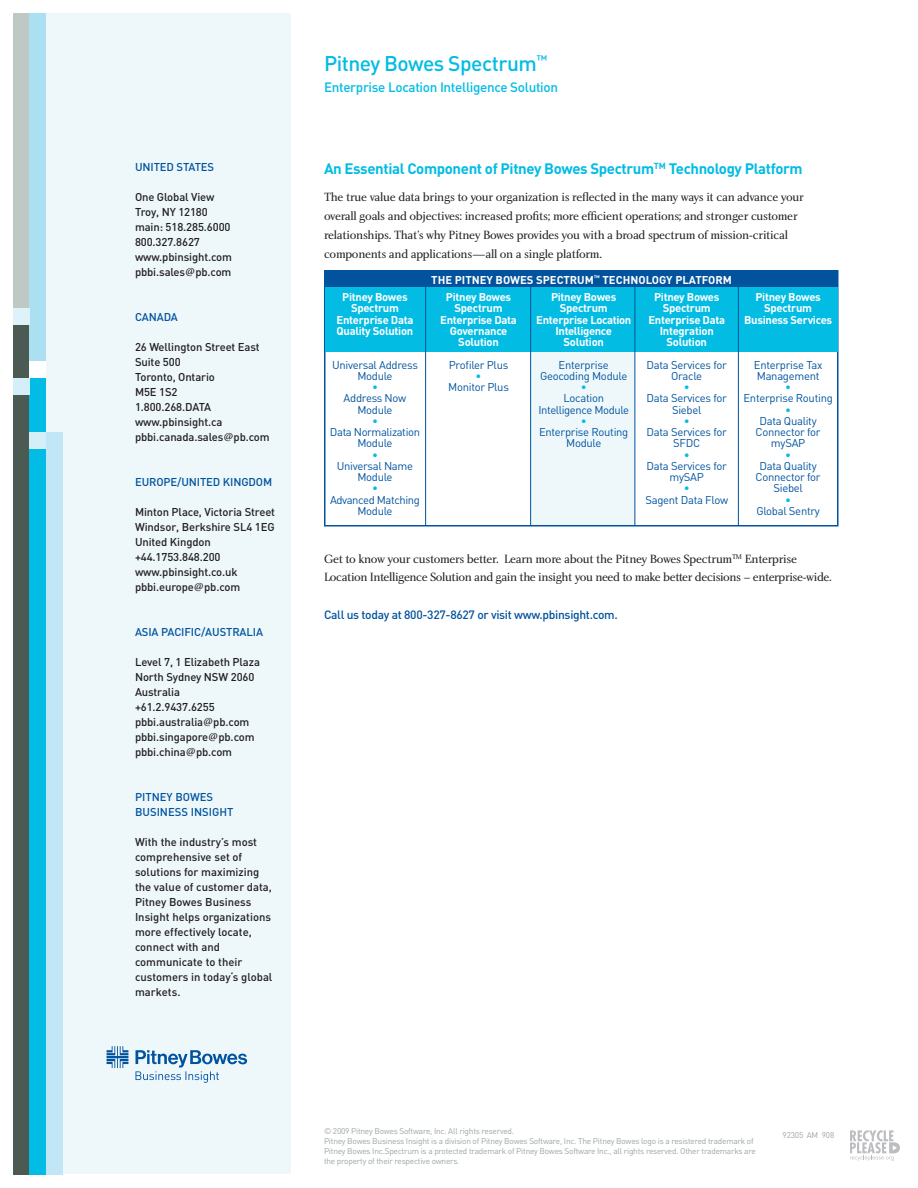
<style>
.page{position:relative;width:918px;height:1188px;background:#fff}
.page>*{position:absolute;margin:0;border:0;box-sizing:border-box;transform-origin:0 0}
.t1{font:500 21px "DIN";letter-spacing:-.025em;color:#02bce4}
.t2{font:700 15px "DIN";letter-spacing:-.025em;color:#02bce4}
.t3{font:500 13.5px "DIN";letter-spacing:-.025em;color:#02bce4}
.t4{font:12.3px/18.8px "Charlotte Book Plain";letter-spacing:-.025em;color:#231f20}
.t5{font:500 12px "DIN";letter-spacing:-.025em;color:#01539e}
.t6{font:500 11.25px/15px "DIN";letter-spacing:-.01em;color:#231f20}
.Plain_Text{font:11.25px/11.2px "DIN";letter-spacing:-.025em;color:#01539e;text-align:center}
.Plain_Text-2{font:700 11.25px/11.2px "DIN";letter-spacing:-.025em;color:#fff;text-align:center}
.t7{font:500 11.25px "DIN";letter-spacing:-.01em;color:#01539e}
.Plain_Text-3{font:700 11.25px "DIN";color:#fff}
.Plain_Text-4{font:11.25px "DIN";color:#02bce4}
.Plain_Text-5{font:8.25px/9.9px "DIN";letter-spacing:-.025em;color:#9aa79f}
.s1{font-family:"Charlotte Sans Bold Plain";font-weight:400}
</style>
<div class="page">
<div style="left:14px;top:14px;width:16px;height:310px;background:#bfc8c3"></div>
<div style="left:14px;top:324px;width:16px;height:850px;background:#4b5a52"></div>
<div style="left:30px;top:14px;width:16px;height:364px;background:#abe0f3"></div>
<div style="left:30px;top:362px;width:16px;height:16px;background:#fff"></div>
<div style="left:30px;top:378px;width:16px;height:796px;background:#02bce5"></div>
<div style="left:30px;top:432px;width:16px;height:16px;background:#d5eff8"></div>
<div style="left:14px;top:378px;width:16px;height:16px;background:#d5eff8"></div>
<div style="left:46px;top:14px;width:244px;height:1160px;background:#eef8fb"></div>
<div style="left:46px;top:432px;width:16px;height:742px;background:#c1e7f6"></div>
<div style="left:14px;top:308px;width:16px;height:16px;background:#def2f9"></div>
<svg style="left:107px;top:1046px;width:140px;height:37px"></svg>
<svg style="left:850px;top:1130px;width:50px;height:31px"></svg>
<div style="left:530px;top:344px;width:105px;height:181px;background:#eef8fb"></div>
<div style="left:324px;top:270px;width:514px;height:256px;border:2px solid #01539e"></div>
<div style="left:325px;top:286px;width:513px;height:66px;background:#02bce4"></div>
<div style="left:325px;top:272px;width:513px;height:15px;background:#01539e"></div>
<hr style="left:425px;top:285px;width:1px;height:241px;background:#01539e">
<hr style="left:530px;top:285px;width:1px;height:241px;background:#01539e">
<hr style="left:634px;top:285px;width:1px;height:241px;background:#01539e">
<hr style="left:738px;top:285px;width:1px;height:241px;background:#01539e">
<p class="t7" style="left:135px;top:160px;width:81px">UNITED STATES</p>
<p class="t6" style="left:135px;top:189px;width:81px">One Global View</p>
<p class="t6" style="left:135px;top:204px;width:74px">Troy, NY 12180</p>
<p class="t6" style="left:135px;top:219px;width:97px">main: 518.285.6000</p>
<p class="t6" style="left:135px;top:234px;width:66px">800.327.8627</p>
<p class="t6" style="left:135px;top:249px;width:99px">www.pbinsight.com</p>
<p class="t6" style="left:135px;top:264px;width:98px">pbbi.sales<span class="s1">@</span>pb.com</p>
<p class="t7" style="left:135px;top:310px;width:44px">CANADA</p>
<p class="t6" style="left:135px;top:339px;width:126px">26 Wellington Street East</p>
<p class="t6" style="left:135px;top:354px;width:47px">Suite 500</p>
<p class="t6" style="left:135px;top:369px;width:81px">Toronto, Ontario</p>
<p class="t6" style="left:135px;top:384px;width:44px">M5E 1S2</p>
<p class="t6" style="left:135px;top:399px;width:78px">1.800.268.DATA</p>
<p class="t6" style="left:135px;top:414px;width:89px">www.pbinsight.ca</p>
<p class="t6" style="left:135px;top:429px;width:136px">pbbi.canada.sales<span class="s1">@</span>pb.com</p>
<p class="t7" style="left:135px;top:475px;width:139px">EUROPE/UNITED KINGDOM</p>
<p class="t6" style="left:135px;top:504px;width:142px">Minton Place, Victoria Street</p>
<p class="t6" style="left:135px;top:519px;width:141px">Windsor, Berkshire SL4 1EG</p>
<p class="t6" style="left:135px;top:534px;width:77px">United Kingdon</p>
<p class="t6" style="left:135px;top:549px;width:87px">+44.1753.848.200</p>
<p class="t6" style="left:135px;top:564px;width:104px">www.pbinsight.co.uk</p>
<p class="t6" style="left:135px;top:579px;width:107px">pbbi.europe<span class="s1">@</span>pb.com</p>
<p class="t7" style="left:135px;top:625px;width:130px">ASIA PACIFIC/AUSTRALIA</p>
<p class="t6" style="left:135px;top:654px;width:126px">Level 7, 1 Elizabeth Plaza</p>
<p class="t6" style="left:135px;top:669px;width:121px">North Sydney NSW 2060</p>
<p class="t6" style="left:135px;top:684px;width:47px">Australia</p>
<p class="t6" style="left:135px;top:699px;width:81px">+61.2.9437.6255</p>
<p class="t6" style="left:135px;top:714px;width:116px">pbbi.australia<span class="s1">@</span>pb.com</p>
<p class="t6" style="left:135px;top:729px;width:121px">pbbi.singapore<span class="s1">@</span>pb.com</p>
<p class="t6" style="left:135px;top:744px;width:99px">pbbi.china<span class="s1">@</span>pb.com</p>
<p class="t7" style="left:135px;top:790px;width:80px">PITNEY BOWES</p>
<p class="t7" style="left:135px;top:805px;width:100px">BUSINESS INSIGHT</p>
<p class="t6" style="left:135px;top:834px;width:139px">With the industry’s most comprehensive set of solutions for maximizing the value of customer data,<br>Pitney Bowes Business<br>Insight helps organizations more effectively locate, connect with and communicate to their customers in today‘s global markets.</p>
<p class="t1" style="left:324px;top:50px;width:225px">Pitney Bowes Spectrum<sup>™</sup></p>
<p class="t3" style="left:324px;top:79px;width:236px">Enterprise Location Intelligence Solution</p>
<p class="t2" style="left:324px;top:159px;width:480px">An Essential Component of Pitney Bowes Spectrum<sup>TM</sup> Technology Platform</p>
<p class="t4" style="left:324px;top:188px;width:481px">The true value data brings to your organization is reflected in the many ways it can advance your overall goals and objectives: increased profits; more efficient operations; and stronger customer relationships. That’s why Pitney Bowes provides you with a broad spectrum of mission-critical components and applications—all on a single platform.</p>
<p class="Plain_Text-2" style="left:337px;top:291px;width:78px">Pitney Bowes<br>Spectrum<br>Enterprise Data<br>Quality Solution</p>
<p class="Plain_Text" style="left:332px;top:359px;width:87px">Universal Address<br>Module</p>
<p class="Plain_Text-4" style="left:372px;top:380px;width:7px">•</p>
<p class="Plain_Text" style="left:344px;top:392px;width:64px">Address Now<br>Module</p>
<p class="Plain_Text-4" style="left:372px;top:414px;width:7px">•</p>
<p class="Plain_Text" style="left:330px;top:426px;width:92px">Data Normalization<br>Module</p>
<p class="Plain_Text-4" style="left:372px;top:448px;width:7px">•</p>
<p class="Plain_Text" style="left:337px;top:460px;width:78px">Universal Name<br>Module</p>
<p class="Plain_Text-4" style="left:372px;top:481px;width:7px">•</p>
<p class="Plain_Text" style="left:330px;top:494px;width:91px">Advanced Matching<br>Module</p>
<p class="Plain_Text-3" style="left:431px;top:272px;width:302px">THE PITNEY BOWES SPECTRUM<sup>™</sup> TECHNOLOGY PLATFORM</p>
<p class="Plain_Text-2" style="left:440px;top:291px;width:78px">Pitney Bowes<br>Spectrum<br>Enterprise Data<br>Governance<br>Solution</p>
<p class="Plain_Text" style="left:449px;top:359px;width:61px">Profiler Plus</p>
<p class="Plain_Text-4" style="left:476px;top:369px;width:7px">•</p>
<p class="Plain_Text" style="left:448px;top:381px;width:62px">Monitor Plus</p>
<p class="Plain_Text-2" style="left:536px;top:291px;width:96px">Pitney Bowes<br>Spectrum<br>Enterprise Location<br>Intelligence<br>Solution</p>
<p class="Plain_Text" style="left:540px;top:359px;width:89px">Enterprise<br>Geocoding Module</p>
<p class="Plain_Text-4" style="left:581px;top:380px;width:7px">•</p>
<p class="Plain_Text" style="left:538px;top:392px;width:92px">Location<br>Intelligence Module</p>
<p class="Plain_Text-4" style="left:581px;top:414px;width:7px">•</p>
<p class="Plain_Text" style="left:539px;top:426px;width:91px">Enterprise Routing<br>Module</p>
<p class="Plain_Text-2" style="left:648px;top:291px;width:78px">Pitney Bowes<br>Spectrum<br>Enterprise Data<br>Integration<br>Solution</p>
<p class="Plain_Text" style="left:647px;top:359px;width:82px">Data Services for<br>Oracle</p>
<p class="Plain_Text-4" style="left:684px;top:380px;width:7px">•</p>
<p class="Plain_Text" style="left:647px;top:392px;width:82px">Data Services for<br>Siebel</p>
<p class="Plain_Text-4" style="left:684px;top:414px;width:7px">•</p>
<p class="Plain_Text" style="left:647px;top:426px;width:82px">Data Services for<br>SFDC</p>
<p class="Plain_Text-4" style="left:684px;top:448px;width:7px">•</p>
<p class="Plain_Text" style="left:647px;top:460px;width:82px">Data Services for mySAP</p>
<p class="Plain_Text-4" style="left:684px;top:481px;width:7px">•</p>
<p class="Plain_Text" style="left:645px;top:494px;width:84px">Sagent Data Flow</p>
<p class="Plain_Text-2" style="left:744px;top:291px;width:90px">Pitney Bowes<br>Spectrum<br>Business Services</p>
<p class="Plain_Text" style="left:754px;top:359px;width:70px;text-align:left">Enterprise Tax<br>Management</p>
<p class="Plain_Text-4" style="left:785px;top:380px;width:7px">•</p>
<p class="Plain_Text" style="left:743px;top:392px;width:91px">Enterprise Routing</p>
<p class="Plain_Text-4" style="left:785px;top:403px;width:7px">•</p>
<p class="Plain_Text" style="left:756px;top:415px;width:67px">Data Quality<br>Connector for mySAP</p>
<p class="Plain_Text-4" style="left:785px;top:448px;width:7px">•</p>
<p class="Plain_Text" style="left:756px;top:460px;width:67px">Data Quality<br>Connector for<br>Siebel</p>
<p class="Plain_Text-4" style="left:785px;top:493px;width:7px">•</p>
<p class="Plain_Text" style="left:756px;top:505px;width:65px">Global Sentry</p>
<p class="t4" style="left:324px;top:550px;width:509px">Get to know your customers better. Learn more about the Pitney Bowes Spectrum<sup>TM</sup> Enterprise<br>Location Intelligence Solution and gain the insight you need to make better decisions – enterprise-wide.</p>
<p class="t5" style="left:324px;top:607px;width:295px">Call us today at 800-327-8627 or visit www.pbinsight.com.</p>
<p class="Plain_Text-5" style="left:324px;top:1126px;width:192px">© 2009 Pitney Bowes Software, Inc. All rights reserved.</p>
<p class="Plain_Text-5" style="left:324px;top:1136px;width:433px">Pitney Bowes Business Insight is a division of Pitney Bowes Software, Inc. The Pitney Bowes logo is a resistered trademark of<br>Pitney Bowes Inc.Spectrum is a protected trademark of Pitney Bowes Software Inc., all rights reserved. Other trademarks are the property of their respective owners.</p>
<p class="Plain_Text-5" style="left:783px;top:1130px;width:53px">92305 AM 908</p>
</div>
